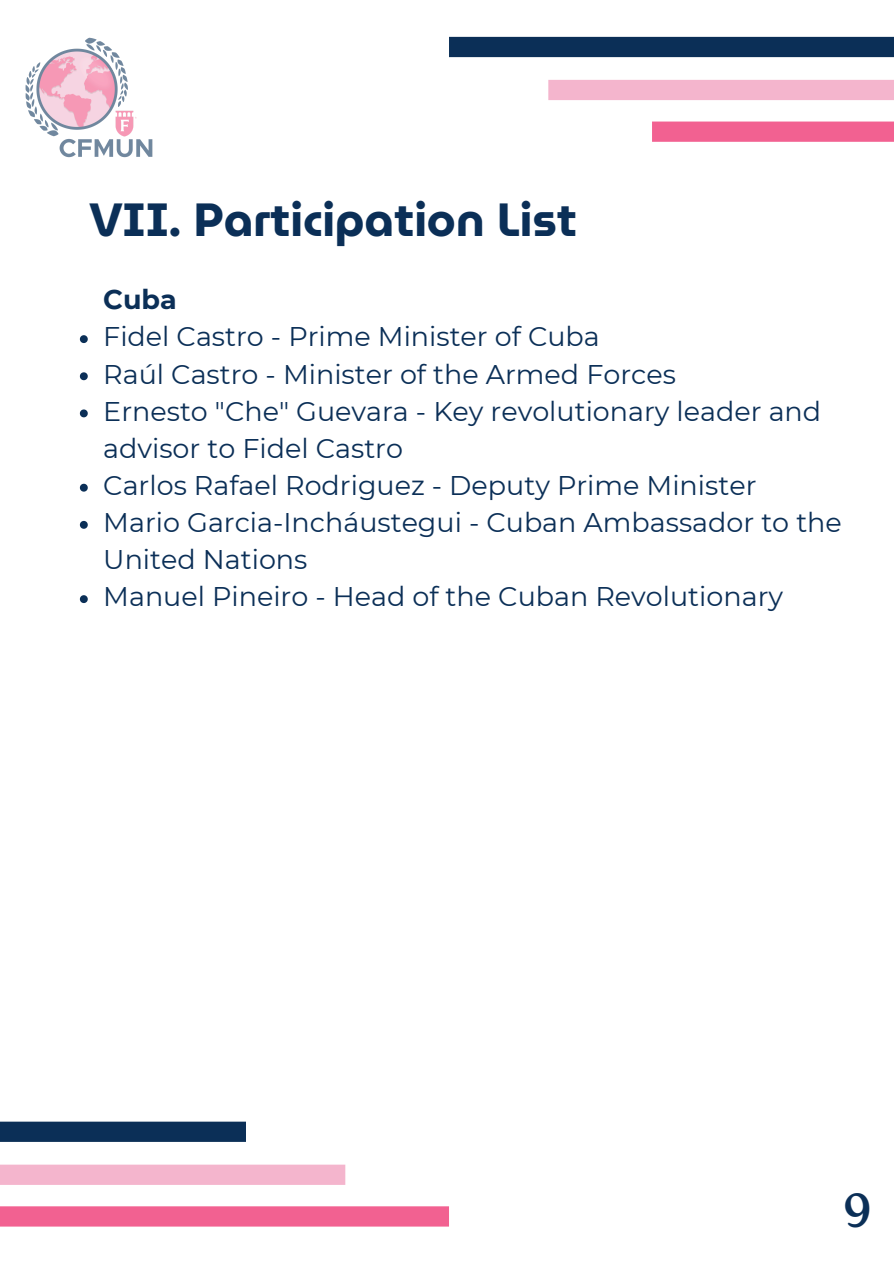
<style>
.page{position:relative;width:894px;height:1264px;background:#fff}
.page>*{position:absolute;margin:0;border:0;box-sizing:border-box;transform-origin:0 0}
.t1{font:47.85px "Roca One";color:#0b2f57}
.t2{font:700 46.5px "Museo Moderno";color:#0b2f57}
.t3{font:27px/37.2px "Montserrat";color:#0b2f57}
.t4{font:700 27px "Montserrat";color:#0b2f57}
</style>
<div class="page">
<img style="left:25px;top:37px;width:128px;height:121px">
<svg style="left:80px;top:335px;width:8px;height:8px"></svg>
<svg style="left:80px;top:372px;width:8px;height:8px"></svg>
<svg style="left:80px;top:409px;width:8px;height:8px"></svg>
<svg style="left:80px;top:484px;width:8px;height:7px"></svg>
<svg style="left:80px;top:521px;width:8px;height:8px"></svg>
<svg style="left:80px;top:595px;width:8px;height:8px"></svg>
<div style="left:449px;top:37px;width:444px;height:20px;background:#0b2f57"></div>
<div style="left:548px;top:80px;width:345px;height:20px;background:#f4b5cd"></div>
<div style="left:651px;top:121px;width:242px;height:21px;background:#f26191"></div>
<div style="left:0;top:1121px;width:246px;height:20px;background:#0b2f57"></div>
<div style="left:0;top:1164px;width:345px;height:20px;background:#f4b5cd"></div>
<div style="left:0;top:1206px;width:449px;height:20px;background:#f26191"></div>
<p class="t2" style="left:89px;top:182px;width:489px">VII. Participation List</p>
<p class="t4" style="left:103px;top:283px;width:75px">Cuba</p>
<p class="t3" style="left:103px;top:318px;width:498px">Fidel Castro - Prime Minister of Cuba</p>
<h1 class="t3" style="left:103px;top:355px;width:574px">Raúl Castro - Minister of the Armed Forces</h1>
<h2 class="t3" style="left:103px;top:392px;width:719px">Ernesto "Che" Guevara - Key revolutionary leader and advisor to Fidel Castro</h2>
<p class="t3" style="left:103px;top:466px;width:654px">Carlos Rafael Rodriguez - Deputy Prime Minister</p>
<p class="t3" style="left:103px;top:504px;width:739px">Mario Garcia-Incháustegui - Cuban Ambassador to the<br>United Nations</p>
<p class="t3" style="left:103px;top:578px;width:681px">Manuel Pineiro - Head of the Cuban Revolutionary</p>
<p class="t1" style="left:842px;top:1182px;width:30px">9</p>
</div>
